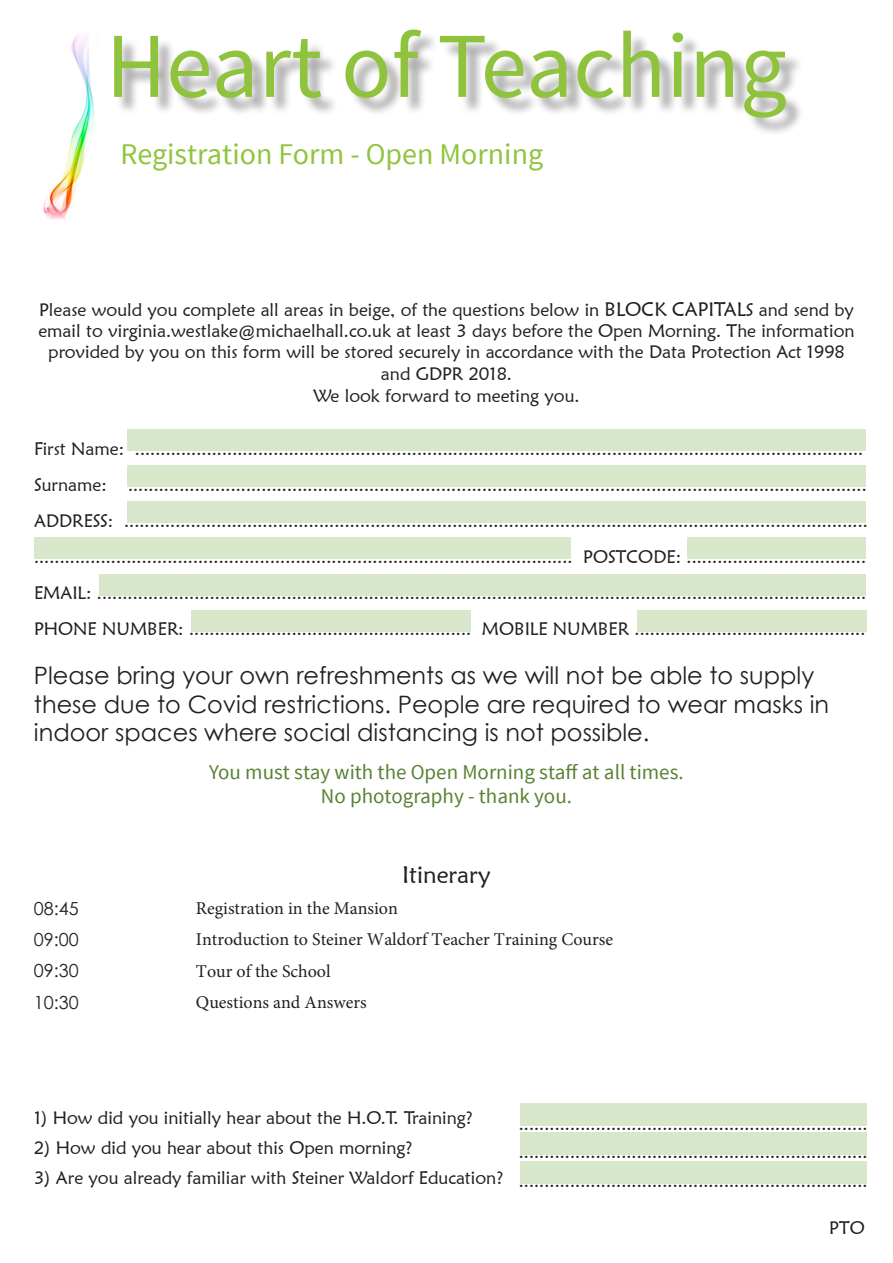
<style>
.page{position:relative;width:893px;height:1263px;background:#fff}
.page>*{position:absolute;margin:0;border:0;box-sizing:border-box;transform-origin:0 0}
.t1{font:93px "Source Sans Pro";color:#90c33d}
.t2{font:30px "Source Sans Pro";color:#90c43e}
.t3{font:24px/28.5px "Century Gothic";color:#231f20}
.t4{font:24px "Maiandra GD";color:#231f20}
.t5{font:21px "Source Sans Pro";color:#598233}
.t6{font:18px/21.5px "Maiandra GD";color:#231f20;text-align:center}
.t7{font:18px/31.5px "Minion Pro";color:#231f20}
.s1{font-size:19.5px}
</style>
<div class="page">
<div style="left:128px;top:429px;width:738px;height:22px;background:#d8e7c9"></div>
<div style="left:128px;top:465px;width:738px;height:22px;background:#d8e7c9"></div>
<div style="left:128px;top:501px;width:738px;height:22px;background:#d8e7c9"></div>
<div style="left:34px;top:537px;width:537px;height:22px;background:#d8e7c9"></div>
<div style="left:687px;top:537px;width:179px;height:22px;background:#d8e7c9"></div>
<div style="left:99px;top:574px;width:767px;height:21px;background:#d8e7c9"></div>
<div style="left:637px;top:610px;width:229px;height:22px;background:#d8e7c9"></div>
<div style="left:192px;top:610px;width:279px;height:22px;background:#d8e7c9"></div>
<div style="left:520px;top:1104px;width:346px;height:22px;background:#d8e7c9"></div>
<div style="left:520px;top:1162px;width:346px;height:22px;background:#d8e7c9"></div>
<div style="left:520px;top:1133px;width:346px;height:22px;background:#d8e7c9"></div>
<img style="left:43px;top:33px;width:52px;height:187px">
<div style="left:116px;top:32px;width:688px;height:104px;background:#231f20;opacity:.4"></div>
<p class="t1" style="left:106px;top:8px;width:682px">Heart of Teaching</p>
<p class="t2" style="left:120px;top:136px;width:424px">Registration Form - Open Morning</p>
<p class="t6" style="left:38px;top:298px;width:818px">Please would you complete all areas in beige, of the questions below in <span class="s1">BLOCK CAPITAL</span>S and send by email to virginia.westlake@michaelhall.co.uk at least 3 days before the Open Morning. The information provided by you on this form will be stored securely in accordance with the Data Protection Act 1998 and GDPR 2018.</p>
<p class="t6" style="left:313px;top:384px;width:268px">We look forward to meeting you.</p>
<p class="t6" style="left:34px;top:437px;width:831px">First Name: ..............................................................................................................................................</p>
<p class="t6" style="left:34px;top:473px;width:834px">Surname: ................................................................................................................................................</p>
<p class="t6" style="left:34px;top:509px;width:835px">ADDRESS: .................................................................................................................................................</p>
<p class="t6" style="left:34px;top:545px;width:834px">......................................................................................................... POSTCODE: ...................................</p>
<p class="t6" style="left:34px;top:581px;width:834px">EMAIL: ......................................................................................................................................................</p>
<p class="t6" style="left:34px;top:617px;width:833px">PHONE NUMBER: ....................................................... MOBILE NUMBER .............................................</p>
<p class="t3" style="left:34px;top:661px;width:797px">Please bring your own refreshments as we will not be able to supply these due to Covid restrictions. People are required to wear masks in indoor spaces where social distancing is not possible.</p>
<p class="t5" style="left:209px;top:759px;width:476px">You must stay with the Open Morning staff at all times.</p>
<p class="t5" style="left:321px;top:783px;width:252px">No photography - thank you.</p>
<p class="t4" style="left:402px;top:860px;width:90px">Itinerary</p>
<p class="t7" style="left:196px;top:892px;width:419px">Registration in the Mansion<br>Introduction to Steiner Waldorf Teacher Training Course<br>Tour of the School<br>Questions and Answers</p>
<p class="t6" style="left:34px;top:1107px;width:440px">1) How did you initially hear about the H.O.T. Training?</p>
<p class="t6" style="left:34px;top:1137px;width:380px">2) How did you hear about this Open morning?</p>
<p class="t6" style="left:34px;top:1167px;width:471px">3) Are you already familiar with Steiner Waldorf Education?</p>
<p class="t6" style="left:519px;top:1109px;width:350px;line-height:28.5px;text-align:justify">.................................................................... .................................................................... ....................................................................</p>
<p class="t6" style="left:829px;top:1217px;width:37px">PTO</p>
</div>
